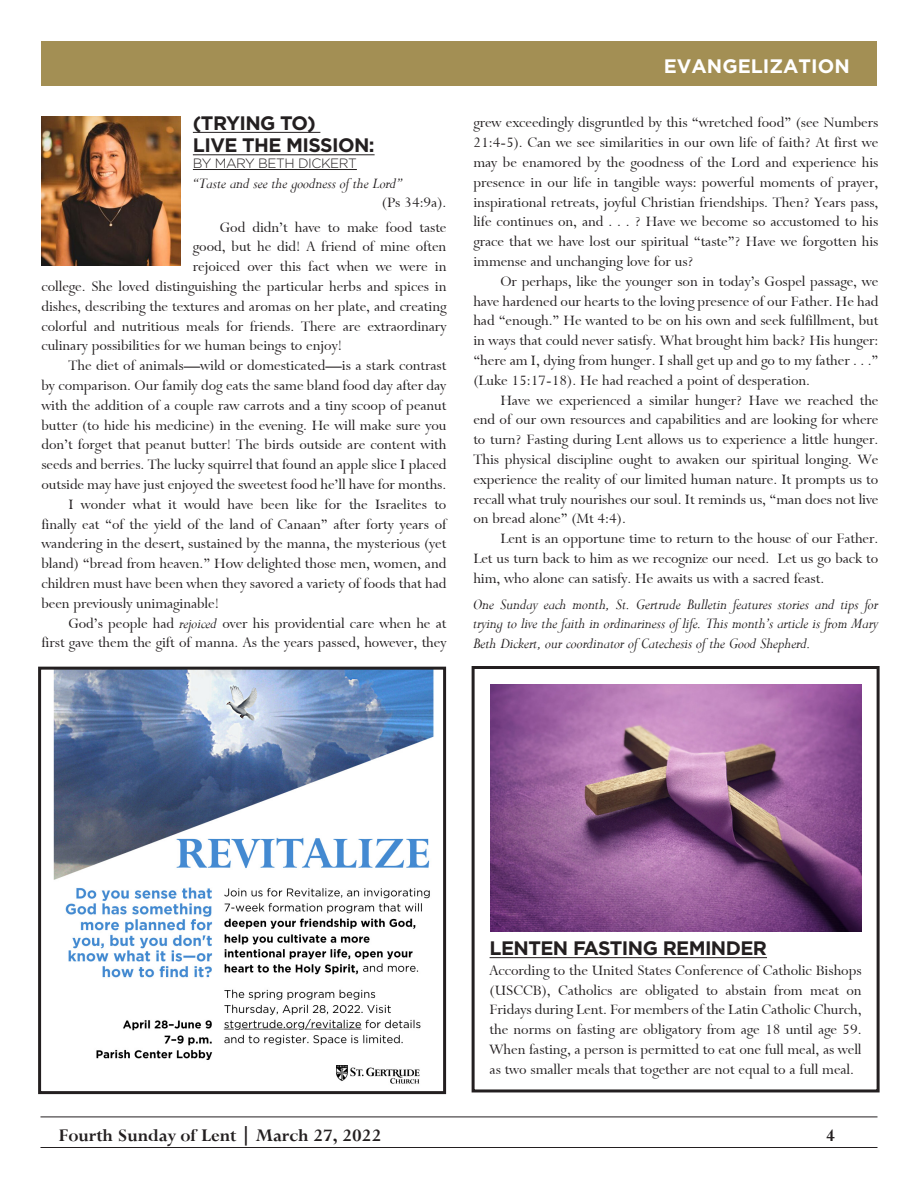
<style>
.page{position:relative;width:918px;height:1188px;background:#fff}
.page>*{position:absolute;margin:0;border:0;box-sizing:border-box;transform-origin:0 0}
.t1{font:700 19.5px "Gotham";letter-spacing:-.03em;color:#231f20}
.t2{font:19.5px "Bronte Bold SWFTE";color:#231f20}
.t3{font:700 19.5px "Gotham";color:#fff}
.t4{font:16.5px/19.8px "Bronte Regular SWFTE";color:#231f20;text-align:justify}
.t5{font:16.5px/19.8px "Bronte Italic SWFTE";color:#231f20;text-align:justify}
.t6{font:300 13.5px "Gotham";letter-spacing:-.03em;color:#231f20}
.s1{font-family:"Bronte Italic SWFTE"}
</style>
<div class="page">
<hr style="left:40px;top:1147px;width:838px;height:1px;background:#231f20">
<hr style="left:40px;top:1117px;width:838px;height:1px;background:#231f20">
<div style="left:41px;top:41px;width:836px;height:45px;background:#a38f54"></div>
<hr style="left:490px;top:957px;width:277px;height:1px;background:#231f20">
<img style="left:490px;top:684px;width:372px;height:248px">
<div style="left:472px;top:666px;width:408px;height:426px;border:3px solid #231f20"></div>
<hr style="left:193px;top:132px;width:127px;height:1px;background:#231f20">
<hr style="left:193px;top:155px;width:182px;height:1px;background:#231f20">
<hr style="left:193px;top:169px;width:164px;height:1px;background:#231f20">
<img style="left:41px;top:117px;width:140px;height:149px">
<img style="left:53px;top:671px;width:381px;height:413px">
<div style="left:38px;top:667px;width:408px;height:427px;border:3px solid #231f20"></div>
<p class="t1" style="left:193px;top:112px;width:124px">(TRYING TO)</p>
<p class="t1" style="left:193px;top:134px;width:183px">LIVE THE MISSION:</p>
<p class="t6" style="left:193px;top:156px;width:166px">BY MARY BETH DICKERT</p>
<p class="t5" style="left:193px;top:173px;width:211px">“Taste and see the goodness of the Lord”</p>
<p class="t4" style="left:382px;top:193px;width:66px">(Ps 34:9a).</p>
<p class="t4" style="left:220px;top:217px;width:228px">God didn’t have to make food taste</p>
<p class="t4" style="left:193px;top:237px;width:255px">good, but he did! A friend of mine often</p>
<p class="t4" style="left:193px;top:257px;width:255px">rejoiced over this fact when we were in</p>
<p class="t4" style="left:41px;top:276px;width:407px">college. She loved distinguishing the particular herbs and spices in</p>
<p class="t4" style="left:41px;top:296px;width:406px">dishes, describing the textures and aromas on her plate, and creating</p>
<p class="t4" style="left:41px;top:316px;width:407px">colorful and nutritious meals for friends. There are extraordinary</p>
<p class="t4" style="left:41px;top:336px;width:302px">culinary possibilities for we human beings to enjoy!</p>
<p class="t4" style="left:41px;top:356px;width:407px;text-indent:27px">The diet of animals—wild or domesticated—is a stark contrast by comparison. Our family dog eats the same bland food day after day with the addition of a couple raw carrots and a tiny scoop of peanut butter (to hide his medicine) in the evening. He will make sure you don’t forget that peanut butter! The birds outside are content with seeds and berries. The lucky squirrel that found an apple slice I placed outside may have just enjoyed the sweetest food he’ll have for months.</p>
<p class="t4" style="left:41px;top:494px;width:407px;text-indent:27px">I wonder what it would have been like for the Israelites to finally eat “of the yield of the land of Canaan” after forty years of wandering in the desert, sustained by the manna, the mysterious (yet bland) “bread from heaven.” How delighted those men, women, and children must have been when they savored a variety of foods that had been previously unimaginable!</p>
<p class="t4" style="left:41px;top:613px;width:407px;text-align:right">God’s people had <span class="s1">rejoiced</span> over his providential care when he at first gave them the gift of manna. As the years passed, however, they</p>
<p class="t3" style="left:664px;top:54px;width:187px">EVANGELIZATION</p>
<p class="t4" style="left:473px;top:113px;width:407px">grew exceedingly disgruntled by this “wretched food” (see Numbers 21:4-5). Can we see similarities in our own life of faith? At first we may be enamored by the goodness of the Lord and experience his presence in our life in tangible ways: powerful moments of prayer, inspirational retreats, joyful Christian friendships. Then? Years pass, life continues on, and . . . ? Have we become so accustomed to his grace that we have lost our spiritual “taste”? Have we forgotten his immense and unchanging love for us?</p>
<p class="t4" style="left:473px;top:271px;width:407px;text-indent:27px">Or perhaps, like the younger son in today’s Gospel passage, we have hardened our hearts to the loving presence of our Father. He had had “enough.” He wanted to be on his own and seek fulfillment, but in ways that could never satisfy. What brought him back? His hunger: “here am I, dying from hunger. I shall get up and go to my father . . .” (Luke 15:17-18). He had reached a point of desperation.</p>
<p class="t4" style="left:473px;top:390px;width:407px;text-indent:27px">Have we experienced a similar hunger? Have we reached the end of our own resources and capabilities and are looking for where to turn? Fasting during Lent allows us to experience a little hunger.<br>This physical discipline ought to awaken our spiritual longing. We experience the reality of our limited human nature. It prompts us to recall what truly nourishes our soul. It reminds us, “man does not live on bread alone” (Mt 4:4).</p>
<p class="t4" style="left:473px;top:529px;width:406px;text-indent:27px">Lent is an opportune time to return to the house of our Father.<br>Let us turn back to him as we recognize our need. Let us go back to him, who alone can satisfy. He awaits us with a sacred feast.</p>
<p class="t5" style="left:473px;top:594px;width:407px">One Sunday each month, St. Gertrude Bulletin features stories and tips for trying to live the faith in ordinariness of life. This month’s article is from Mary Beth Dickert, our coordinator of Catechesis of the Good Shepherd.</p>
<p class="t1" style="left:490px;top:937px;width:279px">LENTEN FASTING REMINDER</p>
<p class="t4" style="left:490px;top:960px;width:374px">According to the United States Conference of Catholic Bishops (USCCB), Catholics are obligated to abstain from meat on Fridays during Lent. For members of the Latin Catholic Church, the norms on fasting are obligatory from age 18 until age 59.<br>When fasting, a person is permitted to eat one full meal, as well as two smaller meals that together are not equal to a full meal.</p>
<p class="t2" style="left:58px;top:1123px;width:324px">Fourth Sunday of Lent | March 27, 2022</p>
<p class="t2" style="left:826px;top:1123px;width:11px">4</p>
</div>
